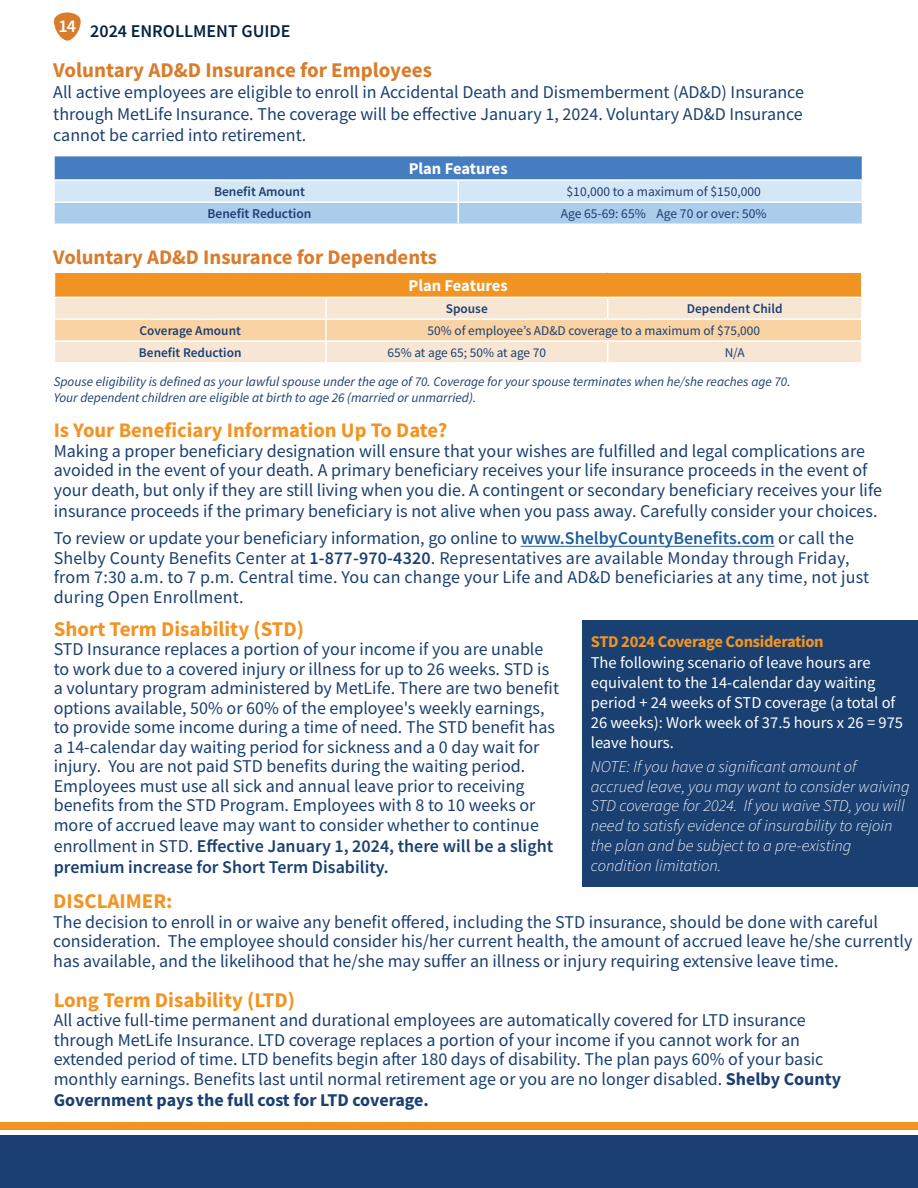
<style>
.page{position:relative;width:918px;height:1188px;background:#fff}
.page>*{position:absolute;margin:0;border:0;box-sizing:border-box;transform-origin:0 0}
.t1{font:700 21px "Source Sans Pro";color:#f29423}
.t2{font:700 21px "Source Sans Pro";color:#d97c2b}
.t3{font:700 20.7px "Source Sans Pro";color:#f29423}
.t4{font:700 20.7px "Source Sans Pro";color:#d97c2b}
.t5{font:18px/19.8px "Source Sans Pro";color:#1a3f71}
.t6{font:600 18px "Source Sans Pro";color:#04233f}
.t7{font:italic 300 16.5px/19.8px "Source Sans Pro";color:#fff}
.t8{font:16.5px/19.8px "Source Sans Pro";color:#fff}
.t9{font:700 16.5px "Source Sans Pro";letter-spacing:-.02em;color:#f29423}
.t10{font:700 16.5px "Source Sans Pro";color:#fff}
.t11{font:13.5px "Source Sans Pro";color:#1a3f71}
.t12{font:600 13.5px "Source Sans Pro";color:#1a3f71}
.t13{font:italic 13.35px/16px "Source Sans Variable";color:#1a3f71}
.t14{font:13.35px "Source Sans Pro";color:#1a3f71}
.t15{font:600 13.35px "Source Sans Pro";color:#1a3f71}
.s1{font-weight:600;color:#205e9e}
.s2{font-weight:600}
.s3{font-size:17.7px}
.s4{font-weight:700}
</style>
<div class="page">
<svg style="left:54px;top:12px;width:27px;height:29px"></svg>
<hr style="left:521px;top:546px;width:254px;height:1px;background:#205e9e">
<svg style="left:54px;top:156px;width:809px;height:68px;background:#99bde1"></svg>
<svg style="left:54px;top:273px;width:808px;height:89px;background:#f6cd9c"></svg>
<div style="left:0;top:1135px;width:918px;height:53px;background:#1a3f71"></div>
<div style="left:582px;top:621px;width:336px;height:266px;background:#1a3f71"></div>
<div style="left:0;top:1123px;width:918px;height:7px;background:#f29423"></div>
<p class="t6" style="left:58px;top:19px;width:234px"><sup>14</sup> 2024 ENROLLMENT GUIDE</p>
<p class="t2" style="left:53px;top:55px;width:380px">Voluntary AD&amp;D Insurance for Employees</p>
<p class="t5" style="left:53px;top:81px;width:752px;line-height:21.6px;text-align:justify">All active employees are eligible to enroll in Accidental Death and Dismemberment (AD&amp;D) Insurance through MetLife Insurance. The coverage will be effective January 1, 2024. Voluntary AD&amp;D Insurance cannot be carried into retirement.</p>
<p class="t10" style="left:409px;top:157px;width:101px">Plan Features</p>
<p class="t12" style="left:214px;top:183px;width:92px">Benefit Amount</p>
<p class="t11" style="left:567px;top:183px;width:196px">$10,000 to a maximum of $150,000</p>
<p class="t12" style="left:208px;top:205px;width:105px">Benefit Reduction</p>
<p class="t11" style="left:561px;top:205px;width:207px">Age 65-69: 65% Age 70 or over: 50%</p>
<p class="t4" style="left:53px;top:243px;width:385px">Voluntary AD&amp;D Insurance for Dependents</p>
<p class="t10" style="left:409px;top:274px;width:101px">Plan Features</p>
<p class="t15" style="left:446px;top:300px;width:43px">Spouse</p>
<p class="t15" style="left:687px;top:300px;width:97px">Dependent Child</p>
<p class="t15" style="left:140px;top:322px;width:103px">Coverage Amount</p>
<p class="t14" style="left:428px;top:322px;width:334px">50% of employee’s AD&amp;D coverage to a maximum of $75,000</p>
<p class="t15" style="left:139px;top:344px;width:104px">Benefit Reduction</p>
<p class="t14" style="left:388px;top:344px;width:160px">65% at age 65; 50% at age 70</p>
<p class="t14" style="left:725px;top:344px;width:21px">N/A</p>
<p class="t13" style="left:54px;top:374px;width:738px">Spouse eligibility is defined as your lawful spouse under the age of 70. Coverage for your spouse terminates when he/she reaches age 70.<br>Your dependent children are eligible at birth to age 26 (married or unmarried).</p>
<p class="t3" style="left:54px;top:417px;width:395px">Is Your Beneficiary Information Up To Date?</p>
<p class="t5" style="left:54px;top:441px;width:830px">Making a proper beneficiary designation will ensure that your wishes are fulfilled and legal complications are avoided in the event of your death. A primary beneficiary receives your life insurance proceeds in the event of your death, but only if they are still living when you die. A contingent or secondary beneficiary receives your life</p>
<p class="t5" style="left:54px;top:498px;width:825px;line-height:27px">insurance proceeds if the primary beneficiary is not alive when you pass away. Carefully consider your choices.<br>To review or update your beneficiary information, go online to <span class="s1">www.ShelbyCountyBenefits.com</span> or call the</p>
<p class="t5" style="left:54px;top:548px;width:817px">Shelby County Benefits Center at <span class="s2">1-877-970-4320</span>. Representatives are available Monday through Friday, from 7:30 a.m. to 7 p.m. Central time. You can change your Life and AD&amp;D beneficiaries at any time, not just during Open Enrollment.</p>
<p class="t1" style="left:54px;top:615px;width:252px">Short Term Disability (STD)</p>
<p class="t5" style="left:54px;top:639px;width:507px">STD Insurance replaces a portion of your income if you are unable to work due to a covered injury or illness for up to 26 weeks. STD is a voluntary program administered by MetLife. There are two benefit options available, 50% or 60% of the employee's weekly earnings, to provide some income during a time of need. The STD benefit has a 14-calendar day waiting period for sickness and a 0 day wait for injury. You are not paid STD benefits during the waiting period.<br>Employees must use all sick and annual leave prior to receiving benefits from the STD Program. Employees with 8 to 10 weeks or more of accrued leave may want to consider whether to continue enrollment in STD. <span class="s2">Effective January 1, 2024, there will be a slight premium increase for Short Term Disability.</span></p>
<p class="t9" style="left:591px;top:630px;width:234px">STD 2024 Coverage Consideration</p>
<p class="t8" style="left:591px;top:653px;width:314px">The following scenario of leave hours are equivalent to the 14-calendar day waiting period + 24 weeks of STD coverage (a total of 26 weeks): Work week of 37.5 hours x 26 = 975 leave hours.</p>
<p class="t7" style="left:591px;top:757px;width:320px">NOTE: If you have a significant amount of accrued leave, you may want to consider waiving STD coverage for 2024. If you waive STD, you will need to satisfy evidence of insurability to rejoin the plan and be subject to a pre-existing condition limitation.</p>
<p class="t1" style="left:53px;top:887px;width:121px">DISCLAIMER:</p>
<p class="t5" style="left:53px;top:912px;width:861px">The decision to enroll in or waive any benefit offered, including the STD insurance, should be done with careful consideration. The employee should consider his/her current health, the amount of accrued leave he/she currently has available, and the likelihood that he/she may suffer an illness or injury requiring extensive leave time.</p>
<p class="t1" style="left:54px;top:986px;width:243px">Long Term Disability (LTD)</p>
<p class="t5" style="left:54px;top:1010px;width:789px"><span class="s3">Al</span>l active full-time permanent and durational employees are automatically covered for LTD insurance through MetLife Insurance. LTD coverage replaces a portion of your income if you cannot work for an extended period of time. LTD benefits begin after 180 days of disability. The plan pays 60% of your basic monthly earnings. Benefits last until normal retirement age or you are no longer disabled. <span class="s4">Shelby County Government pays the full cost for LTD coverage.</span></p>
</div>
